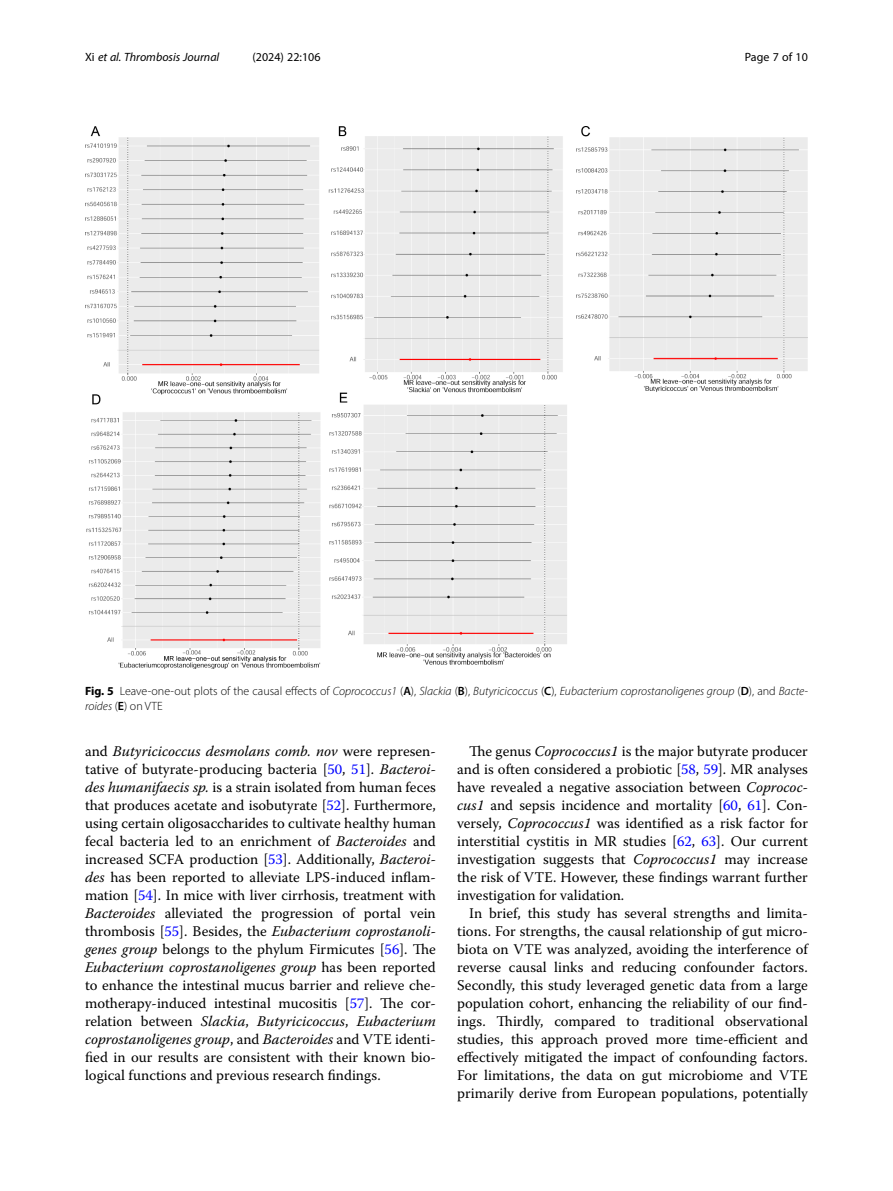
<style>
.page{position:relative;width:893px;height:1191px;background:#fff}
.page>*{position:absolute;margin:0;border:0;box-sizing:border-box;transform-origin:0 0}
.Body_Text_Indent{font:14.7px/18px "Warnock Pro";color:#000;text-align:justify}
.Figure_Caption{font:italic 300 12px/15px "Myriad Pro";color:#000}
.t1{font:italic 12px "Myriad Pro";color:#000}
.t2{font:12px "Myriad Pro";color:#000}
.s1{font-style:normal}
.s2{font-weight:700;font-style:normal}
.s3{font-weight:600;font-style:normal}
.s4{font-style:italic}
.s5{color:#00f}
</style>
<div class="page">
<img style="left:85px;top:126px;width:723px;height:542px">
<p class="t1" style="left:85px;top:50px;width:136px"><span class="s1">Xi</span> et al. Thrombosis Journal</p>
<p class="t2" style="left:252px;top:50px;width:70px">(2024) 22:106</p>
<p class="t2" style="left:745px;top:50px;width:65px">Page 7 of 10</p>
<p class="Figure_Caption" style="left:85px;top:684px;width:724px"><span class="s2">Fig. 5</span> <span class="s1">Leave-one-out plots of the causal effects of</span> Coprococcus1 <span class="s1">(</span><span class="s3">A</span><span class="s1">),</span> Slackia <span class="s1">(</span><span class="s3">B</span><span class="s1">),</span> Butyricicoccus <span class="s1">(</span><span class="s3">C</span><span class="s1">),</span> Eubacterium coprostanoligenes group <span class="s1">(</span><span class="s3">D</span><span class="s1">), and</span> Bacte&shy;roides <span class="s1">(</span><span class="s3">E</span><span class="s1">) on VTE</span></p>
<p class="Body_Text_Indent" style="left:85px;top:742px;width:352px">and <span class="s4">Butyricicoccus desmolans comb. nov</span> were represen&shy;tative of butyrate-producing bacteria [<span class="s5">50</span>, <span class="s5">51</span>]. <span class="s4">Bacteroi&shy;des humanifaecis sp.</span> is a strain isolated from human feces that produces acetate and isobutyrate [<span class="s5">52</span>]. Furthermore, using certain oligosaccharides to cultivate healthy human fecal bacteria led to an enrichment of <span class="s4">Bacteroides</span> and increased SCFA production [<span class="s5">53</span>]. Additionally, <span class="s4">Bacteroi&shy;des</span> has been reported to alleviate LPS-induced inflam&shy;mation [<span class="s5">54</span>]. In mice with liver cirrhosis, treatment with <span class="s4">Bacteroides</span> alleviated the progression of portal vein thrombosis [<span class="s5">55</span>]. Besides, the <span class="s4">Eubacterium coprostanoli&shy;genes group</span> belongs to the phylum Firmicutes [<span class="s5">56</span>]. The <span class="s4">Eubacterium coprostanoligenes group</span> has been reported to enhance the intestinal mucus barrier and relieve che&shy;motherapy-induced intestinal mucositis [<span class="s5">57</span>]. The cor&shy;relation between <span class="s4">Slackia</span>, <span class="s4">Butyricicoccus</span>, <span class="s4">Eubacterium coprostanoligenes group</span>, and <span class="s4">Bacteroides</span> and VTE identi&shy;fied in our results are consistent with their known bio&shy;logical functions and previous research findings.</p>
<p class="Body_Text_Indent" style="left:457px;top:742px;width:352px;text-indent:12px">The genus <span class="s4">Coprococcus1</span> is the major butyrate producer and is often considered a probiotic [<span class="s5">58</span>, <span class="s5">59</span>]. MR analyses have revealed a negative association between <span class="s4">Coprococ&shy;cus1</span> and sepsis incidence and mortality [<span class="s5">60</span>, <span class="s5">61</span>]. Con&shy;versely, <span class="s4">Coprococcus1</span> was identified as a risk factor for interstitial cystitis in MR studies [<span class="s5">62</span>, <span class="s5">63</span>]. Our current investigation suggests that <span class="s4">Coprococcus1</span> may increase the risk of VTE. However, these findings warrant further investigation for validation.</p>
<p class="Body_Text_Indent" style="left:457px;top:904px;width:352px;text-indent:12px">In brief, this study has several strengths and limita&shy;tions. For strengths, the causal relationship of gut micro&shy;biota on VTE was analyzed, avoiding the interference of reverse causal links and reducing confounder factors.<br>Secondly, this study leveraged genetic data from a large population cohort, enhancing the reliability of our find&shy;ings. Thirdly, compared to traditional observational studies, this approach proved more time-efficient and effectively mitigated the impact of confounding factors.<br>For limitations, the data on gut microbiome and VTE primarily derive from European populations, potentially</p>
</div>
